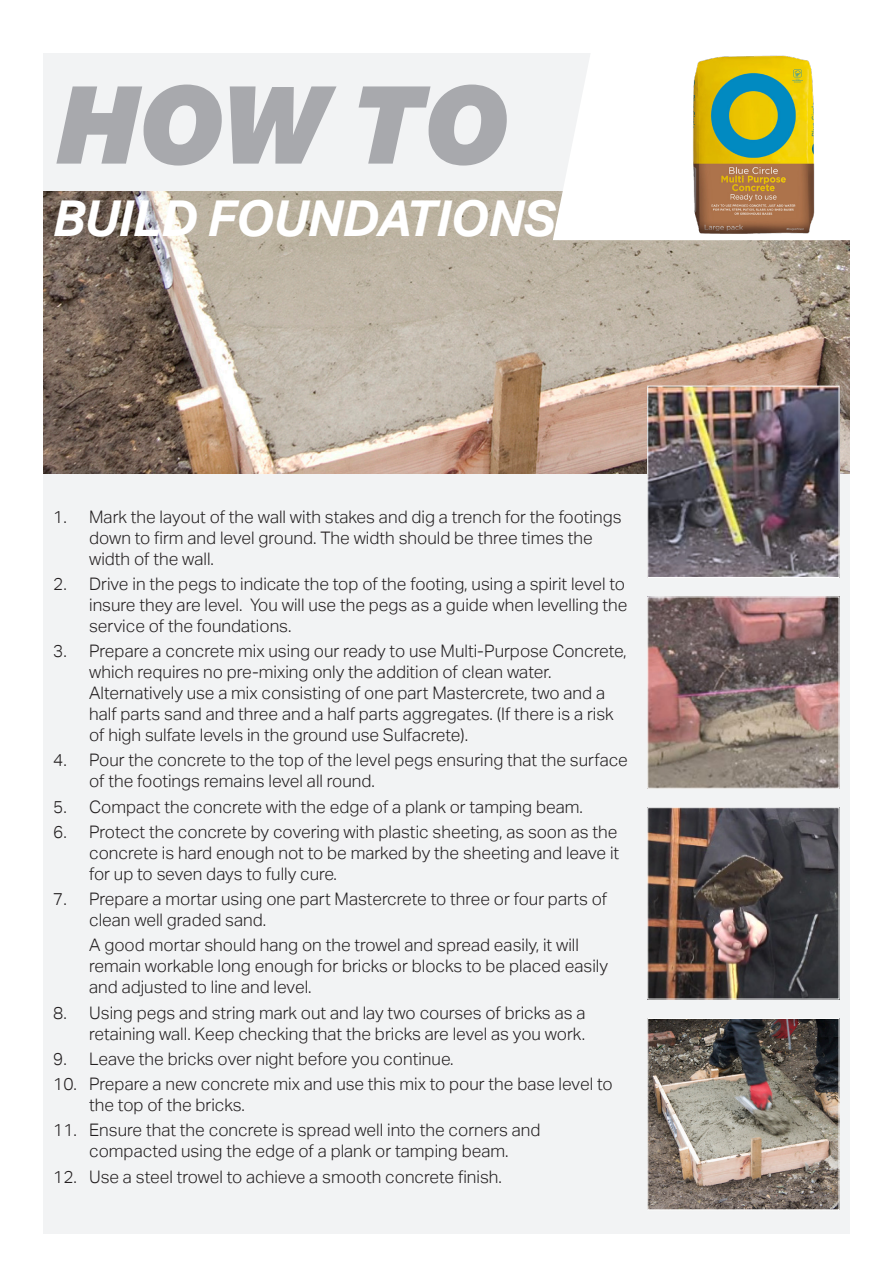
<style>
.page{position:relative;width:893px;height:1263px;background:#fff}
.page>*{position:absolute;margin:0;border:0;box-sizing:border-box;transform-origin:0 0}
.HOW_TO{font:italic 900 108px "Aktiv Grotesk";color:#a8a9ad}
.HOW_TO_SUB{font:italic 700 49.5px "Aktiv Grotesk";letter-spacing:-.01em;color:#fff}
.Body{font:300 17.25px/21px "Aktiv Grotesk";color:#231f20}
</style>
<div class="page">
<div style="left:43px;top:53px;width:807px;height:1180px;background:#f2f3f4"></div>
<img style="left:43px;top:191px;width:807px;height:283px">
<svg style="left:553px;top:53px;width:297px;height:187px"></svg>
<img style="left:671px;top:53px;width:168px;height:185px">
<img style="left:649px;top:388px;width:188px;height:188px">
<div style="left:647px;top:386px;width:192px;height:192px;border:1px solid #fff"></div>
<img style="left:649px;top:598px;width:188px;height:189px">
<div style="left:647px;top:596px;width:192px;height:193px;border:1px solid #fff"></div>
<img style="left:649px;top:809px;width:188px;height:188px">
<div style="left:647px;top:807px;width:192px;height:192px;border:1px solid #fff"></div>
<img style="left:649px;top:1020px;width:188px;height:188px">
<div style="left:647px;top:1018px;width:192px;height:192px;border:1px solid #fff"></div>
<p class="HOW_TO" style="left:53px;top:55px;width:454px">HOW TO</p>
<p class="HOW_TO_SUB" style="left:52px;top:190px;width:504px">BUILD FOUNDATIONS</p>
<p class="Body" style="left:89px;top:506px;width:534px;text-indent:-36px">1. Mark the layout of the wall with stakes and dig a trench for the footings down to firm and level ground. The width should be three times the width of the wall.</p>
<p class="Body" style="left:89px;top:573px;width:540px;text-indent:-36px">2. Drive in the pegs to indicate the top of the footing, using a spirit level to insure they are level. You will use the pegs as a guide when levelling the service of the foundations.</p>
<p class="Body" style="left:89px;top:641px;width:539px;text-indent:-36px">3. Prepare a concrete mix using our ready to use Multi-Purpose Concrete, which requires no pre-mixing only the addition of clean water.<br>Alternatively use a mix consisting of one part Mastercrete, two and a half parts sand and three and a half parts aggregates. (If there is a risk of high sulfate levels in the ground use Sulfacrete).</p>
<p class="Body" style="left:89px;top:750px;width:540px;text-indent:-36px">4. Pour the concrete to the top of the level pegs ensuring that the surface of the footings remains level all round.</p>
<p class="Body" style="left:53px;top:796px;width:531px">5. Compact the concrete with the edge of a plank or tamping beam.</p>
<p class="Body" style="left:89px;top:821px;width:532px;text-align:justify;text-indent:-36px">6. Protect the concrete by covering with plastic sheeting, as soon as the concrete is hard enough not to be marked by the sheeting and leave it for up to seven days to fully cure.</p>
<p class="Body" style="left:89px;top:889px;width:519px;text-indent:-36px">7. Prepare a mortar using one part Mastercrete to three or four parts of clean well graded sand.</p>
<p class="Body" style="left:89px;top:935px;width:520px">A good mortar should hang on the trowel and spread easily, it will remain workable long enough for bricks or blocks to be placed easily and adjusted to line and level.</p>
<p class="Body" style="left:53px;top:1002px;width:534px;text-align:right">8. Using pegs and string mark out and lay two courses of bricks as a retaining wall. Keep checking that the bricks are level as you work.</p>
<p class="Body" style="left:53px;top:1048px;width:402px">9. Leave the bricks over night before you continue.</p>
<p class="Body" style="left:89px;top:1074px;width:525px;text-indent:-36px">10. Prepare a new concrete mix and use this mix to pour the base level to the top of the bricks.</p>
<p class="Body" style="left:53px;top:1120px;width:489px;text-align:center">11. Ensure that the concrete is spread well into the corners and compacted using the edge of a plank or tamping beam.</p>
<p class="Body" style="left:53px;top:1166px;width:450px">12. Use a steel trowel to achieve a smooth concrete finish.</p>
</div>
